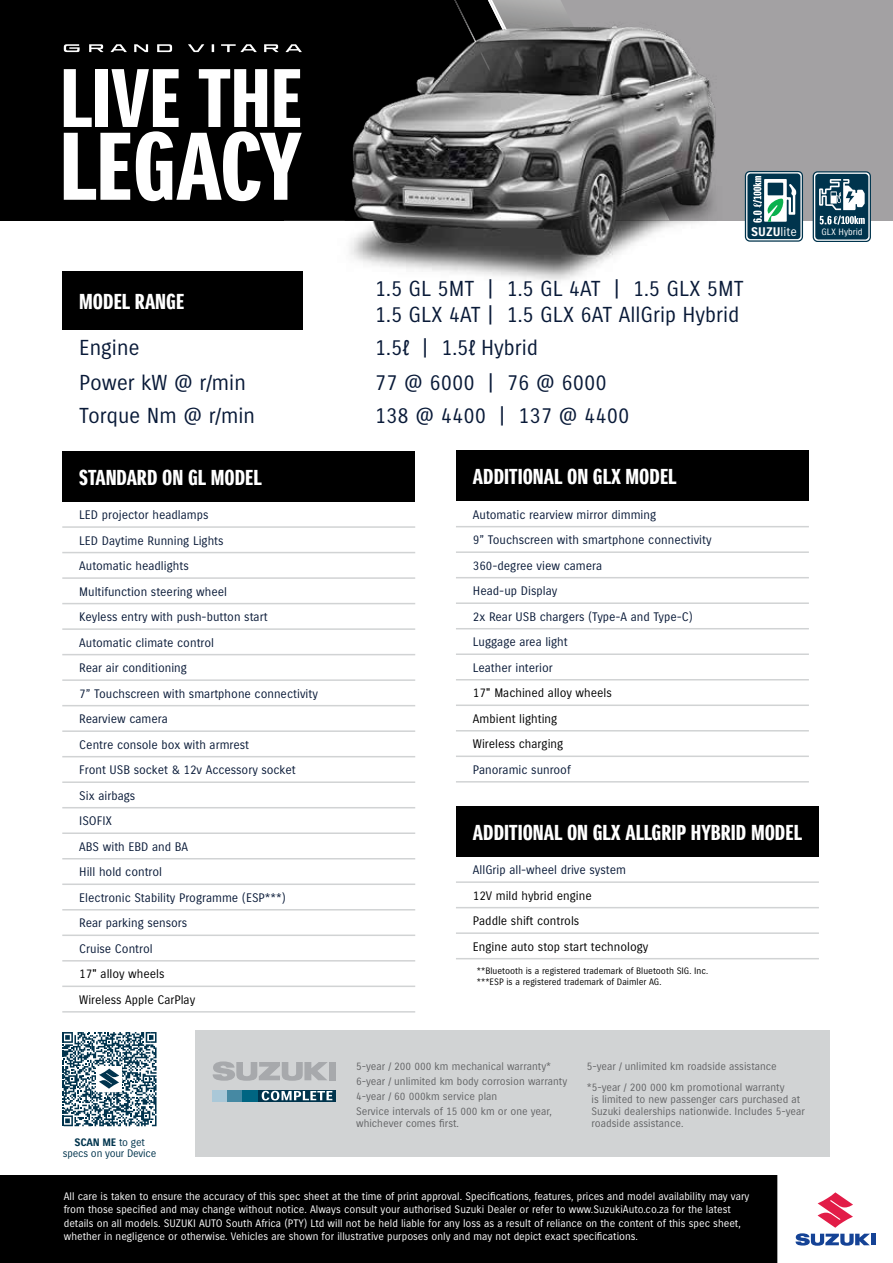
<style>
.page{position:relative;width:893px;height:1263px;background:#fff}
.page>*{position:absolute;margin:0;border:0;box-sizing:border-box;transform-origin:0 0}
.t1{font:93px "Suzuki PRO Headline";color:#fff}
.t2{font:80.4px "Suzuki PRO Headline";color:#fff}
.t3{font:21px/25.2px "Suzuki";color:#091a38}
.t4{font:21px "Suzuki PRO Headline";color:#fff}
.t5{font:700 12.15px "Suzuki";color:#fff}
.t6{font:12px/25.5px "Suzuki";color:#091a38}
.t7{font:12px/25.5px "Suzuki";color:#000}
.t8{font:12px "Suzuki";color:#0a1b37}
.t9{font:10.5px/13.5px "Suzuki";color:#fff}
.t10{font:10.5px/15px "Suzuki";color:#636466}
.t11{font:10.5px "Suzuki";letter-spacing:-.02em;color:#00344d}
.t12{font:10.5px "Suzuki PRO Bold";letter-spacing:-.02em;color:#00344d}
.t13{font:9px/10.8px "Suzuki";color:#000}
.t14{font:8.85px "Suzuki PRO Regular";color:#fff}
.s1{font-weight:400}
.s2{font-family:"Arial"}
.s3{font-family:"Suzuki"}
</style>
<div class="page">
<div style="left:0;top:0;width:893px;height:220px;background:#a3a1a3"></div>
<div style="left:0;top:0;width:283px;height:220px;background:#000"></div>
<svg style="left:89px;top:0;width:448px;height:220px"></svg>
<div style="left:0;top:1176px;width:893px;height:87px;background:#000"></div>
<div style="left:62px;top:271px;width:240px;height:59px;background:#000"></div>
<div style="left:456px;top:806px;width:363px;height:51px;background:#000"></div>
<hr style="left:456px;top:881px;width:363px;height:2px;background:#d1d3d4">
<hr style="left:456px;top:907px;width:363px;height:1px;background:#d1d3d4">
<hr style="left:456px;top:932px;width:363px;height:2px;background:#d1d3d4">
<hr style="left:456px;top:958px;width:363px;height:1px;background:#d1d3d4">
<img style="left:313px;top:15px;width:432px;height:266px">
<svg style="left:212px;top:44px;width:2px;height:8px"></svg>
<svg style="left:134px;top:44px;width:14px;height:8px"></svg>
<svg style="left:188px;top:44px;width:16px;height:8px"></svg>
<svg style="left:64px;top:44px;width:16px;height:8px"></svg>
<svg style="left:111px;top:44px;width:16px;height:8px"></svg>
<svg style="left:89px;top:44px;width:14px;height:8px"></svg>
<svg style="left:157px;top:44px;width:15px;height:8px"></svg>
<svg style="left:264px;top:44px;width:14px;height:8px"></svg>
<svg style="left:221px;top:44px;width:36px;height:8px"></svg>
<svg style="left:286px;top:44px;width:16px;height:8px"></svg>
<div style="left:456px;top:450px;width:353px;height:51px;background:#000"></div>
<hr style="left:456px;top:526px;width:353px;height:1px;background:#d1d3d4">
<hr style="left:456px;top:551px;width:353px;height:2px;background:#d1d3d4">
<hr style="left:456px;top:577px;width:353px;height:1px;background:#d1d3d4">
<hr style="left:456px;top:602px;width:353px;height:2px;background:#d1d3d4">
<hr style="left:456px;top:679px;width:353px;height:1px;background:#d1d3d4">
<hr style="left:456px;top:704px;width:353px;height:2px;background:#d1d3d4">
<hr style="left:456px;top:730px;width:353px;height:1px;background:#d1d3d4">
<hr style="left:456px;top:755px;width:353px;height:2px;background:#d1d3d4">
<hr style="left:456px;top:781px;width:353px;height:1px;background:#d1d3d4">
<hr style="left:456px;top:628px;width:353px;height:1px;background:#d1d3d4">
<hr style="left:456px;top:653px;width:353px;height:2px;background:#d1d3d4">
<div style="left:62px;top:451px;width:353px;height:50px;background:#000"></div>
<hr style="left:62px;top:526px;width:353px;height:2px;background:#d1d3d4">
<hr style="left:62px;top:552px;width:353px;height:1px;background:#d1d3d4">
<hr style="left:62px;top:577px;width:353px;height:2px;background:#d1d3d4">
<hr style="left:62px;top:603px;width:353px;height:1px;background:#d1d3d4">
<hr style="left:62px;top:628px;width:353px;height:2px;background:#d1d3d4">
<hr style="left:62px;top:654px;width:353px;height:1px;background:#d1d3d4">
<hr style="left:62px;top:679px;width:353px;height:2px;background:#d1d3d4">
<hr style="left:62px;top:705px;width:353px;height:1px;background:#d1d3d4">
<hr style="left:62px;top:730px;width:353px;height:2px;background:#d1d3d4">
<hr style="left:62px;top:756px;width:353px;height:1px;background:#d1d3d4">
<hr style="left:62px;top:781px;width:353px;height:2px;background:#d1d3d4">
<hr style="left:62px;top:807px;width:353px;height:1px;background:#d1d3d4">
<hr style="left:62px;top:832px;width:353px;height:2px;background:#d1d3d4">
<hr style="left:62px;top:858px;width:353px;height:1px;background:#d1d3d4">
<hr style="left:62px;top:883px;width:353px;height:2px;background:#d1d3d4">
<hr style="left:62px;top:909px;width:353px;height:1px;background:#d1d3d4">
<hr style="left:62px;top:934px;width:353px;height:2px;background:#d1d3d4">
<hr style="left:62px;top:960px;width:353px;height:1px;background:#d1d3d4">
<hr style="left:62px;top:985px;width:353px;height:2px;background:#d1d3d4">
<hr style="left:62px;top:1011px;width:353px;height:1px;background:#d1d3d4">
<svg style="left:745px;top:172px;width:57px;height:69px"></svg>
<div style="left:745px;top:171px;width:58px;height:71px;border:1px solid #00344d;border-radius:4px"></div>
<div style="left:747px;top:174px;width:53px;height:65px;background:#00344d;border-radius:3px"></div>
<svg style="left:753px;top:176px;width:44px;height:47px"></svg>
<svg style="left:813px;top:172px;width:57px;height:69px"></svg>
<div style="left:813px;top:171px;width:58px;height:71px;border:1px solid #00344d;border-radius:4px"></div>
<div style="left:815px;top:174px;width:53px;height:65px;background:#00344d;border-radius:3px"></div>
<svg style="left:819px;top:179px;width:46px;height:31px"></svg>
<svg style="left:819px;top:216px;width:46px;height:9px"></svg>
<div style="left:777px;top:1174px;width:116px;height:89px;background:#fff"></div>
<hr style="left:871px;top:1234px;width:4px;height:11px;background:#154396">
<svg style="left:795px;top:1192px;width:75px;height:54px"></svg>
<div style="left:195px;top:1031px;width:634px;height:126px;background:#d1d3d4"></div>
<div style="left:329px;top:1062px;width:7px;height:18px;background:#a7a9ac"></div>
<svg style="left:213px;top:1061px;width:115px;height:20px"></svg>
<svg style="left:257px;top:1090px;width:79px;height:11px"></svg>
<svg style="left:262px;top:1091px;width:70px;height:9px"></svg>
<div style="left:213px;top:1090px;width:15px;height:11px;background:#aac8d8"></div>
<div style="left:227px;top:1090px;width:15px;height:11px;background:#4689a3"></div>
<div style="left:242px;top:1090px;width:15px;height:11px;background:#006582"></div>
<svg style="left:62px;top:1032px;width:95px;height:94px"></svg>
<h2 class="t2" style="left:60px;top:50px;width:244px">LIVE THE</h2>
<h1 class="t1" style="left:60px;top:110px;width:244px">LEGACY</h1>
<p class="t5" style="left:751px;top:225px;width:47px">SUZU<span class="s1">lite</span></p>
<p class="t14" style="left:821px;top:226px;width:43px">GLX Hybrid</p>
<h3 class="t4" style="left:79px;top:289px;width:107px">MODEL RANGE</h3>
<h3 class="t3" style="left:375px;top:277px;width:371px">1.5 GL 5MT | 1.5 GL 4AT | 1.5 GLX 5MT<br>1.5 GLX 4AT | 1.5 GLX 6AT AllGrip Hybrid</h3>
<h3 class="t3" style="left:79px;top:336px;width:62px">Engine</h3>
<h3 class="t3" style="left:375px;top:336px;width:165px">1.5<span class="s2">ℓ</span> | 1.5<span class="s2">ℓ</span> Hybrid</h3>
<h3 class="t3" style="left:79px;top:370px;width:168px">Power kW @ r/min</h3>
<h3 class="t3" style="left:375px;top:370px;width:233px">77 @ 6000 | 76 @ 6000</h3>
<h3 class="t3" style="left:79px;top:404px;width:177px">Torque Nm @ r/min</h3>
<h3 class="t3" style="left:375px;top:404px;width:256px">138 @ 4400 | 137 @ 4400</h3>
<h3 class="t4" style="left:79px;top:464px;width:184px">STANDARD ON GL MODEL</h3>
<p class="t6" style="left:79px;top:502px;width:240px">LED projector headlamps<br>LED Daytime Running Lights<br>Automatic headlights<br>Multifunction steering wheel<br>Keyless entry with push-button start<br>Automatic climate control<br>Rear air conditioning<br>7” Touchscreen with smartphone connectivity<br>Rearview camera</p>
<p class="t8" style="left:79px;top:738px;width:171px">Centre console box with armrest</p>
<p class="t6" style="left:79px;top:757px;width:218px">Front USB socket &amp; 12v Accessory socket<br>Six airbags<br>ISOFIX<br>ABS with EBD and BA<br>Hill hold control<br>Electronic Stability Programme (ESP***)<br>Rear parking sensors<br>Cruise Control</p>
<p class="t7" style="left:79px;top:961px;width:117px">17" alloy wheels<br>Wireless Apple CarPlay</p>
<p class="t12" style="left:74px;top:1136px;width:72px">SCAN ME <span class="s3">to get</span></p>
<p class="t11" style="left:63px;top:1147px;width:95px">specs on your Device</p>
<h3 class="t4" style="left:473px;top:464px;width:205px">ADDITIONAL ON GLX MODEL</h3>
<p class="t6" style="left:473px;top:502px;width:240px">Automatic rearview mirror dimming<br>9” Touchscreen with smartphone connectivity<br>360-degree view camera<br>Head-up Display<br>2x Rear USB chargers (Type-A and Type-C)<br>Luggage area light<br>Leather interior</p>
<p class="t7" style="left:473px;top:680px;width:140px">17" Machined alloy wheels<br>Ambient lighting<br>Wireless charging</p>
<p class="t6" style="left:473px;top:757px;width:99px">Panoramic sunroof</p>
<h3 class="t4" style="left:473px;top:819px;width:330px">ADDITIONAL ON GLX ALLGRIP HYBRID MODEL</h3>
<p class="t6" style="left:473px;top:857px;width:155px">AllGrip all-wheel drive system</p>
<p class="t7" style="left:473px;top:883px;width:177px">12V mild hybrid engine<br>Paddle shift controls<br>Engine auto stop start technology</p>
<p class="t13" style="left:477px;top:965px;width:233px">**Bluetooth is a registered trademark of Bluetooth SIG. Inc. ***ESP is a registered trademark of Daimler AG.</p>
<p class="t10" style="left:356px;top:1059px;width:213px">5-year / 200 000 km mechanical warranty* 6-year / unlimited km body corrosion warranty 4-year / 60 000km service plan<br>Service intervals of 15 000 km or one year,</p>
<p class="t10" style="left:356px;top:1116px;width:104px">whichever comes first.</p>
<p class="t10" style="left:587px;top:1056px;width:199px;line-height:21px">5-year / unlimited km roadside assistance *5-year / 200 000 km promotional warranty</p>
<p class="t10" style="left:592px;top:1094px;width:215px;line-height:12px">is limited to new passenger cars purchased at<br>Suzuki dealerships nationwide. Includes 5-year roadside assistance.</p>
<p class="t9" style="left:64px;top:1189px;width:687px">All care is taken to ensure the accuracy of this spec sheet at the time of print approval. Specifications, features, prices and model availability may vary from those specified and may change without notice. Always consult your authorised Suzuki Dealer or refer to www.SuzukiAuto.co.za for the latest details on all models. SUZUKI AUTO South Africa (PTY) Ltd will not be held liable for any loss as a result of reliance on the content of this spec sheet, whether in negligence or otherwise. Vehicles are shown for illustrative purposes only and may not depict exact specifications.</p>
</div>
